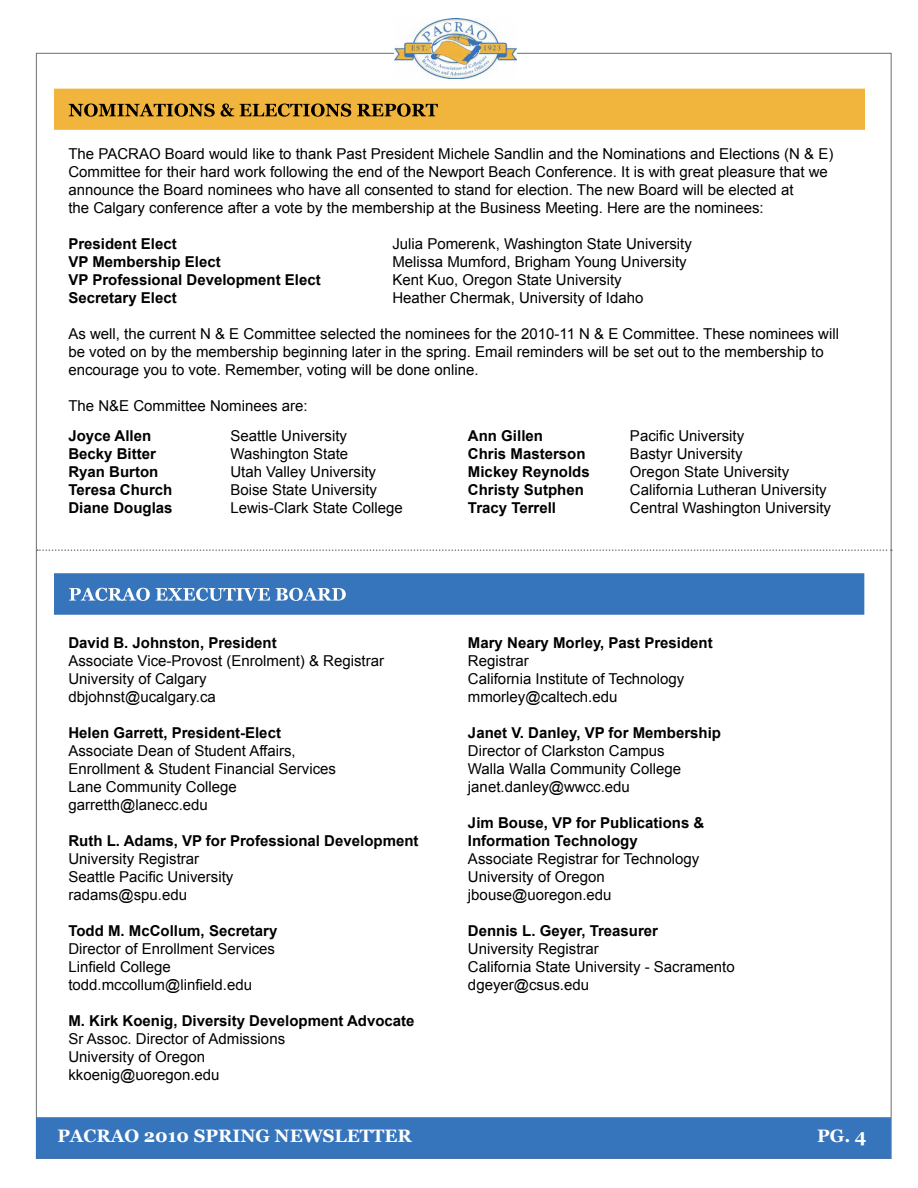
<style>
.page{position:relative;width:918px;height:1188px;background:#fff}
.page>*{position:absolute;margin:0;border:0;box-sizing:border-box;transform-origin:0 0}
.t1{font:700 18px "Georgia";color:#fff}
.t2{font:15px/18px "Arial";color:#000}
.t3{font:700 15px/18px "Arial";color:#000}
</style>
<div class="page">
<div style="left:36px;top:1117px;width:855px;height:42px;background:#3675bc;border:2px solid #3675bc"></div>
<div style="left:54px;top:573px;width:810px;height:42px;background:#3675bc;border:2px solid #3675bc"></div>
<svg style="left:69px;top:588px;width:277px;height:13px"></svg>
<div style="left:54px;top:89px;width:811px;height:41px;background:#f1b53d;border:2px solid #f1b53d"></div>
<svg style="left:69px;top:104px;width:369px;height:13px"></svg>
<svg style="left:37px;top:549px;width:855px;height:2px"></svg>
<img style="left:394px;top:19px;width:123px;height:59px">
<p class="t2" style="left:68px;top:145px;width:767px">The PACRAO Board would like to thank Past President Michele Sandlin and the Nominations and Elections (N &amp; E)<br>Committee for their hard work following the end of the Newport Beach Conference. It is with great pleasure that we announce the Board nominees who have all consented to stand for election. The new Board will be elected at<br>the Calgary conference after a vote by the membership at the Business Meeting. Here are the nominees:</p>
<p class="t3" style="left:68px;top:235px;width:110px">President Elect</p>
<p class="t2" style="left:392px;top:235px;width:301px">Julia Pomerenk, Washington State University</p>
<p class="t3" style="left:68px;top:253px;width:154px">VP Membership Elect</p>
<p class="t2" style="left:392px;top:253px;width:296px">Melissa Mumford, Brigham Young University</p>
<p class="t3" style="left:68px;top:271px;width:254px">VP Professional Development Elect</p>
<p class="t2" style="left:392px;top:271px;width:231px">Kent Kuo, Oregon State University</p>
<p class="t3" style="left:68px;top:289px;width:110px">Secretary Elect</p>
<p class="t2" style="left:392px;top:289px;width:252px">Heather Chermak, University of Idaho</p>
<p class="t2" style="left:68px;top:325px;width:772px">As well, the current N &amp; E Committee selected the nominees for the 2010-11 N &amp; E Committee. These nominees will be voted on by the membership beginning later in the spring. Email reminders will be set out to the membership to encourage you to vote. Remember, voting will be done online.</p>
<p class="t2" style="left:68px;top:397px;width:241px">The N&amp;E Committee Nominees are:</p>
<p class="t3" style="left:68px;top:427px;width:84px">Joyce Allen</p>
<p class="t2" style="left:230px;top:427px;width:118px">Seattle University</p>
<p class="t3" style="left:68px;top:445px;width:89px">Becky Bitter</p>
<p class="t2" style="left:230px;top:445px;width:119px">Washington State</p>
<p class="t3" style="left:68px;top:463px;width:91px">Ryan Burton</p>
<p class="t2" style="left:230px;top:463px;width:147px">Utah Valley University</p>
<p class="t3" style="left:68px;top:481px;width:105px">Teresa Church</p>
<p class="t2" style="left:230px;top:481px;width:148px">Boise State University</p>
<p class="t3" style="left:68px;top:499px;width:106px">Diane Douglas</p>
<p class="t2" style="left:230px;top:499px;width:174px">Lewis-Clark State College</p>
<p class="t3" style="left:468px;top:427px;width:77px">Ann Gillen</p>
<p class="t2" style="left:630px;top:427px;width:116px">Pacific University</p>
<p class="t3" style="left:468px;top:445px;width:119px">Chris Masterson</p>
<p class="t2" style="left:630px;top:445px;width:114px">Bastyr University</p>
<p class="t3" style="left:468px;top:463px;width:123px">Mickey Reynolds</p>
<p class="t2" style="left:630px;top:463px;width:161px">Oregon State University</p>
<p class="t3" style="left:468px;top:481px;width:117px">Christy Sutphen</p>
<p class="t2" style="left:630px;top:481px;width:198px">California Lutheran University</p>
<p class="t3" style="left:468px;top:499px;width:90px">Tracy Terrell</p>
<p class="t2" style="left:630px;top:499px;width:203px">Central Washington University</p>
<p class="t3" style="left:68px;top:634px;width:210px">David B. Johnston, President</p>
<p class="t2" style="left:68px;top:652px;width:317px">Associate Vice-Provost (Enrolment) &amp; Registrar<br>University of Calgary<br>dbjohnst@ucalgary.ca</p>
<p class="t3" style="left:68px;top:724px;width:214px">Helen Garrett, President-Elect</p>
<p class="t2" style="left:68px;top:742px;width:269px">Associate Dean of Student Affairs,<br>Enrollment &amp; Student Financial Services<br>Lane Community College garretth@lanecc.edu</p>
<p class="t3" style="left:68px;top:832px;width:352px">Ruth L. Adams, VP for Professional Development</p>
<p class="t2" style="left:68px;top:850px;width:167px">University Registrar<br>Seattle Pacific University radams@spu.edu</p>
<p class="t3" style="left:68px;top:922px;width:210px">Todd M. McCollum, Secretary</p>
<p class="t2" style="left:68px;top:940px;width:208px">Director of Enrollment Services<br>Linfield College todd.mccollum@linfield.edu</p>
<p class="t3" style="left:68px;top:1012px;width:348px">M. Kirk Koenig, Diversity Development Advocate</p>
<p class="t2" style="left:68px;top:1030px;width:218px">Sr Assoc. Director of Admissions<br>University of Oregon kkoenig@uoregon.edu</p>
<p class="t3" style="left:468px;top:634px;width:246px">Mary Neary Morley, Past President</p>
<p class="t2" style="left:468px;top:652px;width:218px">Registrar<br>California Institute of Technology mmorley@caltech.edu</p>
<p class="t3" style="left:468px;top:724px;width:255px">Janet V. Danley, VP for Membership</p>
<p class="t2" style="left:468px;top:742px;width:215px">Director of Clarkston Campus<br>Walla Walla Community College janet.danley@wwcc.edu</p>
<p class="t3" style="left:468px;top:814px;width:238px">Jim Bouse, VP for Publications &amp;<br>Information Technology</p>
<p class="t2" style="left:468px;top:850px;width:233px">Associate Registrar for Technology<br>University of Oregon jbouse@uoregon.edu</p>
<p class="t3" style="left:468px;top:922px;width:192px">Dennis L. Geyer, Treasurer</p>
<p class="t2" style="left:468px;top:940px;width:268px">University Registrar<br>California State University - Sacramento dgeyer@csus.edu</p>
<p class="t1" style="left:57px;top:1124px;width:356px">PACRAO 2010 SPRING NEWSLETTER</p>
<p class="t1" style="left:817px;top:1124px;width:51px">PG. 4</p>
</div>
